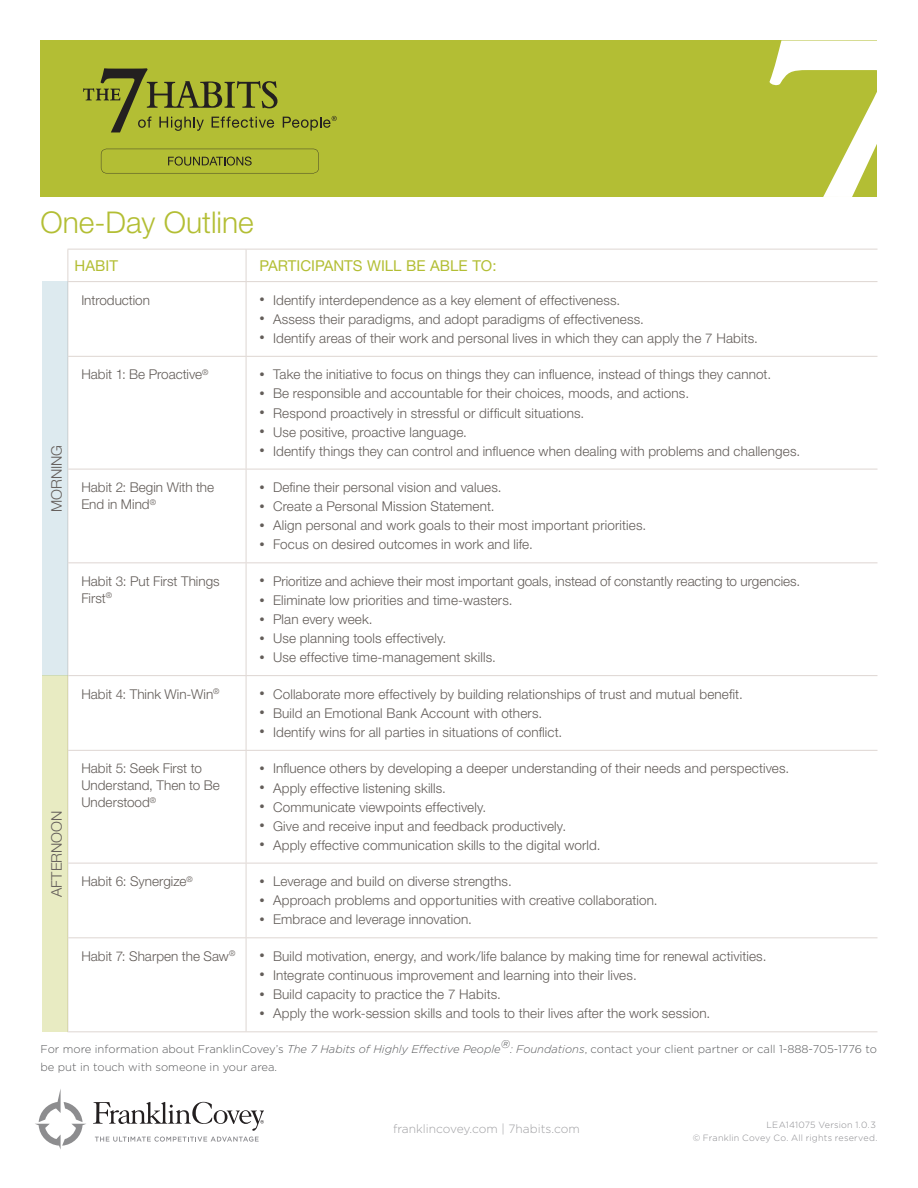
<style>
.page{position:relative;width:918px;height:1188px;background:#fff}
.page>*{position:absolute;margin:0;border:0;box-sizing:border-box;transform-origin:0 0}
.t1{font:300 30px "Helvetica Neue LT Std";color:#b3be34}
.t2{font:15px "Helvetica Neue LT Std";color:#b3be34}
.t3{font:300 14.7px "Helvetica Neue LT Std";color:#635d59}
.t4{font:300 13.5px/16.8px "Helvetica Neue LT Std";letter-spacing:.01em;color:#635d59}
.t5{font:300 12px "Gotham";color:#a0a0a3}
.t6{font:300 11.25px/18px "Gotham";color:#58595b}
.t7{font:300 9px "Gotham";letter-spacing:.02em;color:#8a8a8e}
.s1{font-size:10.5px}
.s2{font-style:italic}
</style>
<div class="page">
<hr style="left:68px;top:250px;width:1px;height:31px;background:#ded6d2">
<hr style="left:246px;top:250px;width:1px;height:31px;background:#ded6d2">
<hr style="left:68px;top:282px;width:1px;height:74px;background:#ded6d2">
<hr style="left:246px;top:282px;width:1px;height:74px;background:#ded6d2">
<hr style="left:68px;top:356px;width:178px;height:1px;background:#ded6d2">
<hr style="left:68px;top:357px;width:1px;height:112px;background:#ded6d2">
<hr style="left:246px;top:356px;width:632px;height:1px;background:#ded6d2">
<hr style="left:246px;top:357px;width:1px;height:112px;background:#ded6d2">
<hr style="left:68px;top:469px;width:178px;height:1px;background:#ded6d2">
<hr style="left:68px;top:469px;width:1px;height:93px;background:#ded6d2">
<hr style="left:246px;top:469px;width:632px;height:1px;background:#ded6d2">
<hr style="left:246px;top:469px;width:1px;height:93px;background:#ded6d2">
<hr style="left:68px;top:562px;width:178px;height:1px;background:#ded6d2">
<hr style="left:68px;top:563px;width:1px;height:112px;background:#ded6d2">
<hr style="left:246px;top:562px;width:632px;height:1px;background:#ded6d2">
<hr style="left:246px;top:563px;width:1px;height:112px;background:#ded6d2">
<hr style="left:68px;top:675px;width:178px;height:1px;background:#ded6d2">
<hr style="left:68px;top:676px;width:1px;height:74px;background:#ded6d2">
<hr style="left:246px;top:675px;width:632px;height:1px;background:#ded6d2">
<hr style="left:246px;top:676px;width:1px;height:74px;background:#ded6d2">
<hr style="left:68px;top:750px;width:178px;height:1px;background:#ded6d2">
<hr style="left:68px;top:751px;width:1px;height:112px;background:#ded6d2">
<hr style="left:246px;top:750px;width:632px;height:1px;background:#ded6d2">
<hr style="left:246px;top:751px;width:1px;height:112px;background:#ded6d2">
<hr style="left:68px;top:863px;width:178px;height:1px;background:#ded6d2">
<hr style="left:68px;top:863px;width:1px;height:74px;background:#ded6d2">
<hr style="left:246px;top:863px;width:632px;height:1px;background:#ded6d2">
<hr style="left:246px;top:863px;width:1px;height:74px;background:#ded6d2">
<hr style="left:68px;top:937px;width:178px;height:1px;background:#ded6d2">
<hr style="left:68px;top:938px;width:1px;height:93px;background:#ded6d2">
<hr style="left:246px;top:937px;width:632px;height:1px;background:#ded6d2">
<hr style="left:246px;top:938px;width:1px;height:93px;background:#ded6d2">
<hr style="left:68px;top:249px;width:178px;height:1px;background:#ded6d2">
<hr style="left:246px;top:249px;width:632px;height:1px;background:#ded6d2">
<hr style="left:68px;top:281px;width:178px;height:1px;background:#ded6d2">
<hr style="left:246px;top:281px;width:632px;height:1px;background:#ded6d2">
<hr style="left:68px;top:1031px;width:178px;height:1px;background:#ded6d2">
<hr style="left:246px;top:1031px;width:632px;height:1px;background:#ded6d2">
<svg style="left:95px;top:1137px;width:164px;height:5px"></svg>
<svg style="left:93px;top:1102px;width:171px;height:29px"></svg>
<svg style="left:35px;top:1089px;width:51px;height:60px"></svg>
<div style="left:40px;top:40px;width:838px;height:157px;background:#b3be34"></div>
<svg style="left:770px;top:41px;width:108px;height:156px"></svg>
<svg style="left:83px;top:68px;width:254px;height:64px"></svg>
<svg style="left:101px;top:149px;width:218px;height:24px"></svg>
<div style="left:42px;top:281px;width:26px;height:395px;background:#ddeaef"></div>
<div style="left:42px;top:676px;width:26px;height:356px;background:#e8ebc2"></div>
<h1 class="t1" style="left:40px;top:204px;width:215px">One-Day Outline</h1>
<p class="t3" style="left:47px;top:512px;width:69px;rotate:-90deg">MORNING</p>
<p class="t3" style="left:47px;top:897px;width:87px;rotate:-90deg">AFTERNOON</p>
<p class="t2" style="left:75px;top:256px;width:45px">HABIT</p>
<p class="t2" style="left:260px;top:256px;width:238px">PARTICIPANTS WILL BE ABLE TO:</p>
<p class="t4" style="left:81px;top:291px;width:70px">Introduction</p>
<p class="t4" style="left:260px;top:291px;width:362px"><span class="s1">•</span> Identify interdependence as a key element of effectiveness.</p>
<p class="t4" style="left:260px;top:310px;width:386px"><span class="s1">•</span> Assess their paradigms, and adopt paradigms of effectiveness.</p>
<p class="t4" style="left:260px;top:329px;width:500px"><span class="s1">•</span> Identify areas of their work and personal lives in which they can apply the 7 Habits.</p>
<p class="t4" style="left:81px;top:366px;width:129px">Habit 1: Be Proactive<sup>®</sup></p>
<p class="t4" style="left:260px;top:366px;width:513px"><span class="s1">•</span> Take the initiative to focus on things they can influence, instead of things they cannot.</p>
<p class="t4" style="left:260px;top:385px;width:431px"><span class="s1">•</span> Be responsible and accountable for their choices, moods, and actions.</p>
<p class="t4" style="left:260px;top:404px;width:326px"><span class="s1">•</span> Respond proactively in stressful or difficult situations.</p>
<p class="t4" style="left:260px;top:423px;width:209px"><span class="s1">•</span> Use positive, proactive language.</p>
<p class="t4" style="left:260px;top:442px;width:542px"><span class="s1">•</span> Identify things they can control and influence when dealing with problems and challenges.</p>
<p class="t4" style="left:81px;top:479px;width:134px">Habit 2: Begin With the<br>End in Mind<sup>®</sup></p>
<p class="t4" style="left:260px;top:479px;width:244px"><span class="s1">•</span> Define their personal vision and values.</p>
<p class="t4" style="left:260px;top:498px;width:237px"><span class="s1">•</span> Create a Personal Mission Statement.</p>
<p class="t4" style="left:260px;top:517px;width:388px"><span class="s1">•</span> Align personal and work goals to their most important priorities.</p>
<p class="t4" style="left:260px;top:536px;width:275px"><span class="s1">•</span> Focus on desired outcomes in work and life.</p>
<p class="t4" style="left:81px;top:573px;width:140px">Habit 3: Put First Things<br>First<sup>®</sup></p>
<p class="t4" style="left:260px;top:573px;width:542px"><span class="s1">•</span> Prioritize and achieve their most important goals, instead of constantly reacting to urgencies.</p>
<p class="t4" style="left:260px;top:592px;width:254px"><span class="s1">•</span> Eliminate low priorities and time-wasters.</p>
<p class="t4" style="left:260px;top:611px;width:115px"><span class="s1">•</span> Plan every week.</p>
<p class="t4" style="left:260px;top:630px;width:188px"><span class="s1">•</span> Use planning tools effectively.</p>
<p class="t4" style="left:260px;top:649px;width:238px"><span class="s1">•</span> Use effective time-management skills.</p>
<p class="t4" style="left:81px;top:685px;width:140px">Habit 4: Think Win-Win<sup>®</sup></p>
<p class="t4" style="left:260px;top:685px;width:485px"><span class="s1">•</span> Collaborate more effectively by building relationships of trust and mutual benefit.</p>
<p class="t4" style="left:260px;top:704px;width:284px"><span class="s1">•</span> Build an Emotional Bank Account with others.</p>
<p class="t4" style="left:260px;top:723px;width:304px"><span class="s1">•</span> Identify wins for all parties in situations of conflict.</p>
<p class="t4" style="left:81px;top:760px;width:140px">Habit 5: Seek First to<br>Understand, Then to Be<br>Understood<sup>®</sup></p>
<p class="t4" style="left:260px;top:760px;width:531px"><span class="s1">•</span> Influence others by developing a deeper understanding of their needs and perspectives.</p>
<p class="t4" style="left:260px;top:779px;width:188px"><span class="s1">•</span> Apply effective listening skills.</p>
<p class="t4" style="left:260px;top:798px;width:228px"><span class="s1">•</span> Communicate viewpoints effectively.</p>
<p class="t4" style="left:260px;top:817px;width:308px"><span class="s1">•</span> Give and receive input and feedback productively.</p>
<p class="t4" style="left:260px;top:836px;width:343px"><span class="s1">•</span> Apply effective communication skills to the digital world.</p>
<p class="t4" style="left:81px;top:873px;width:113px">Habit 6: Synergize<sup>®</sup></p>
<p class="t4" style="left:260px;top:873px;width:254px"><span class="s1">•</span> Leverage and build on diverse strengths.</p>
<p class="t4" style="left:260px;top:892px;width:400px"><span class="s1">•</span> Approach problems and opportunities with creative collaboration.</p>
<p class="t4" style="left:260px;top:911px;width:214px"><span class="s1">•</span> Embrace and leverage innovation.</p>
<p class="t4" style="left:81px;top:947px;width:155px">Habit 7: Sharpen the Saw<sup>®</sup></p>
<p class="t4" style="left:260px;top:947px;width:508px"><span class="s1">•</span> Build motivation, energy, and work/life balance by making time for renewal activities.</p>
<p class="t4" style="left:260px;top:967px;width:379px"><span class="s1">•</span> Integrate continuous improvement and learning into their lives.</p>
<p class="t4" style="left:260px;top:986px;width:243px"><span class="s1">•</span> Build capacity to practice the 7 Habits.</p>
<p class="t4" style="left:260px;top:1005px;width:452px"><span class="s1">•</span> Apply the work-session skills and tools to their lives after the work session.</p>
<p class="t6" style="left:40px;top:1040px;width:838px">For more information about FranklinCovey’s <span class="s2">The 7 Habits of Highly Effective People</span><sup>®</sup><span class="s2">: Foundations</span>, contact your client partner or call 1-888-705-1776 to be put in touch with someone in your area.</p>
<p class="t5" style="left:393px;top:1121px;width:188px">franklincovey.com | 7habits.com</p>
<p class="t7" style="left:766px;top:1119px;width:111px">LEA141075 Version 1.0.3</p>
<p class="t7" style="left:693px;top:1133px;width:186px">© Franklin Covey Co. All rights reserved.</p>
</div>
